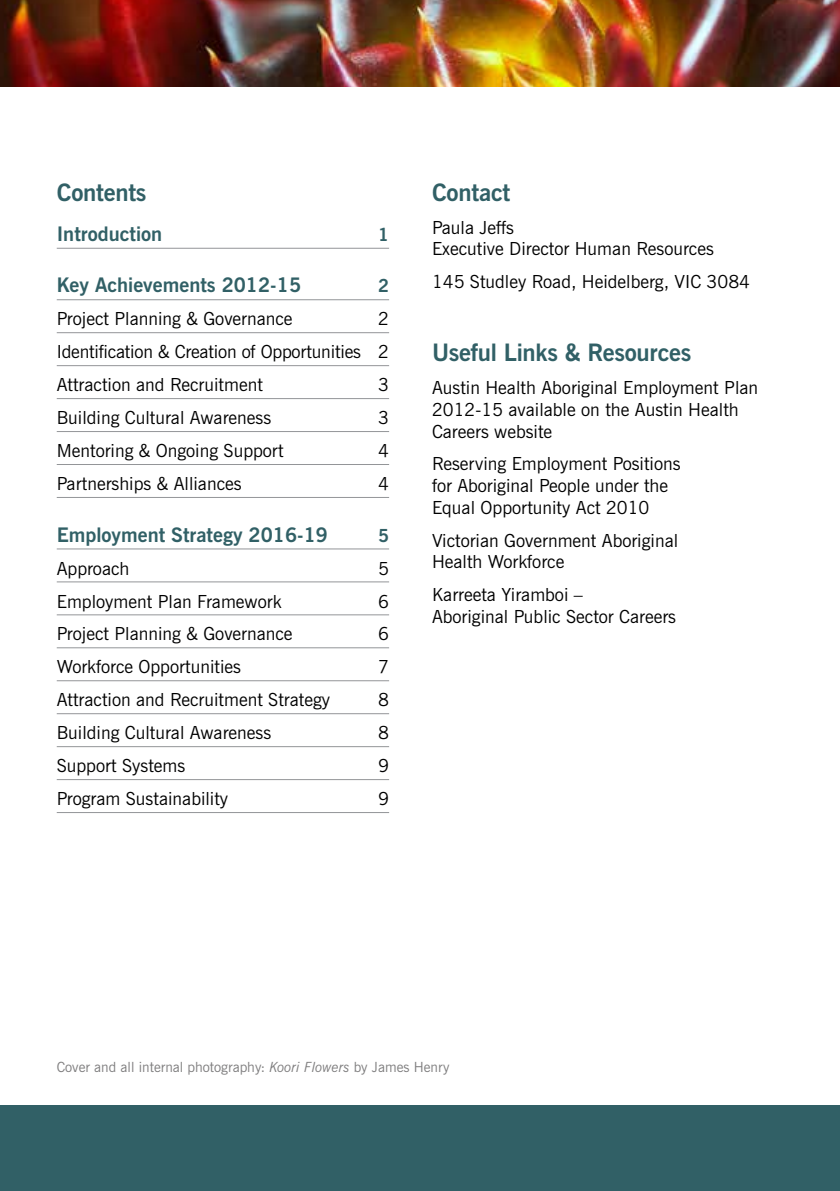
<style>
.page{position:relative;width:840px;height:1191px;background:#fff}
.page>*{position:absolute;margin:0;border:0;box-sizing:border-box;transform-origin:0 0}
.t1{font:700 24px "News Gothic BT";letter-spacing:-.01em;color:#316066}
.t2{font:700 20px "News Gothic BT";color:#316066}
.t3{font:18px/21.6px "News Gothic BT";color:#000}
.t4{font:700 18px "News Gothic BT";color:#316066}
.t5{font:14px "News Gothic BT";color:#7e7d7e}
.s1{font-style:italic}
</style>
<div class="page">
<hr style="left:839px;top:1106px;width:1px;height:85px;background:#316066">
<div style="left:0;top:1106px;width:839px;height:85px;background:#316066"></div>
<hr style="left:839px;top:0;width:1px;height:85px;background:#316066">
<hr style="left:57px;top:248px;width:332px;height:1px;background:#939598">
<hr style="left:57px;top:299px;width:332px;height:1px;background:#939598">
<hr style="left:57px;top:332px;width:332px;height:1px;background:#939598">
<hr style="left:57px;top:365px;width:332px;height:1px;background:#939598">
<hr style="left:57px;top:398px;width:332px;height:1px;background:#939598">
<hr style="left:57px;top:431px;width:332px;height:1px;background:#939598">
<hr style="left:57px;top:464px;width:332px;height:1px;background:#939598">
<hr style="left:57px;top:497px;width:332px;height:1px;background:#939598">
<hr style="left:57px;top:548px;width:332px;height:1px;background:#939598">
<hr style="left:57px;top:581px;width:332px;height:1px;background:#939598">
<hr style="left:57px;top:614px;width:332px;height:1px;background:#939598">
<hr style="left:57px;top:647px;width:332px;height:1px;background:#939598">
<hr style="left:57px;top:680px;width:332px;height:1px;background:#939598">
<hr style="left:57px;top:713px;width:332px;height:1px;background:#939598">
<hr style="left:57px;top:746px;width:332px;height:1px;background:#939598">
<hr style="left:57px;top:779px;width:332px;height:1px;background:#939598">
<hr style="left:57px;top:812px;width:332px;height:1px;background:#939598">
<img style="left:0;top:0;width:839px;height:86px">
<h1 class="t1" style="left:57px;top:178px;width:91px">Contents</h1>
<p class="t2" style="left:57px;top:222px;width:107px">Introduction</p>
<p class="t4" style="left:378px;top:223px;width:12px">1</p>
<p class="t2" style="left:57px;top:273px;width:246px">Key Achievements 2012-15</p>
<p class="t4" style="left:378px;top:275px;width:12px">2</p>
<p class="t3" style="left:57px;top:308px;width:237px">Project Planning &amp; Governance</p>
<p class="t3" style="left:57px;top:302px;width:333px;line-height:33px;text-align:justify;text-indent:321px">2<br>Identification &amp; Creation of Opportunities 2<br>Attraction and Recruitment</p>
<p class="t3" style="left:378px;top:374px;width:12px">3</p>
<p class="t3" style="left:57px;top:407px;width:216px">Building Cultural Awareness</p>
<p class="t3" style="left:378px;top:407px;width:12px">3</p>
<p class="t3" style="left:57px;top:440px;width:228px">Mentoring &amp; Ongoing Support</p>
<p class="t3" style="left:378px;top:440px;width:12px">4</p>
<p class="t3" style="left:57px;top:473px;width:186px">Partnerships &amp; Alliances</p>
<p class="t3" style="left:378px;top:473px;width:12px">4</p>
<p class="t2" style="left:57px;top:522px;width:272px">Employment Strategy 2016-19</p>
<p class="t4" style="left:378px;top:524px;width:12px">5</p>
<p class="t3" style="left:57px;top:557px;width:74px">Approach</p>
<p class="t3" style="left:378px;top:557px;width:12px">5</p>
<p class="t3" style="left:57px;top:590px;width:226px">Employment Plan Framework</p>
<p class="t3" style="left:378px;top:590px;width:12px">6</p>
<p class="t3" style="left:57px;top:623px;width:237px">Project Planning &amp; Governance</p>
<p class="t3" style="left:378px;top:623px;width:12px">6</p>
<p class="t3" style="left:57px;top:656px;width:186px">Workforce Opportunities</p>
<p class="t3" style="left:378px;top:656px;width:12px">7</p>
<p class="t3" style="left:57px;top:689px;width:274px">Attraction and Recruitment Strategy</p>
<p class="t3" style="left:378px;top:689px;width:12px">8</p>
<p class="t3" style="left:57px;top:722px;width:216px">Building Cultural Awareness</p>
<p class="t3" style="left:378px;top:722px;width:12px">8</p>
<p class="t3" style="left:57px;top:755px;width:130px">Support Systems</p>
<p class="t3" style="left:378px;top:755px;width:12px">9</p>
<p class="t3" style="left:57px;top:788px;width:173px">Program Sustainability</p>
<p class="t3" style="left:378px;top:788px;width:12px">9</p>
<h1 class="t1" style="left:432px;top:178px;width:80px">Contact</h1>
<p class="t3" style="left:432px;top:216px;width:283px">Paula Jeffs<br>Executive Director Human Resources</p>
<p class="t3" style="left:432px;top:271px;width:319px">145 Studley Road, Heidelberg, VIC 3084</p>
<h1 class="t1" style="left:432px;top:338px;width:261px">Useful Links &amp; Resources</h1>
<p class="t3" style="left:432px;top:377px;width:327px">Austin Health Aboriginal Employment Plan<br>2012-15 available on the Austin Health<br>Careers website</p>
<p class="t3" style="left:432px;top:453px;width:250px">Reserving Employment Positions for Aboriginal People under the<br>Equal Opportunity Act 2010</p>
<p class="t3" style="left:432px;top:529px;width:247px">Victorian Government Aboriginal<br>Health Workforce</p>
<p class="t3" style="left:432px;top:584px;width:245px">Karreeta Yiramboi –<br>Aboriginal Public Sector Careers</p>
<p class="t5" style="left:57px;top:1058px;width:394px">Cover and all internal photography: <span class="s1">Koori Flowers</span> by James Henry</p>
</div>
